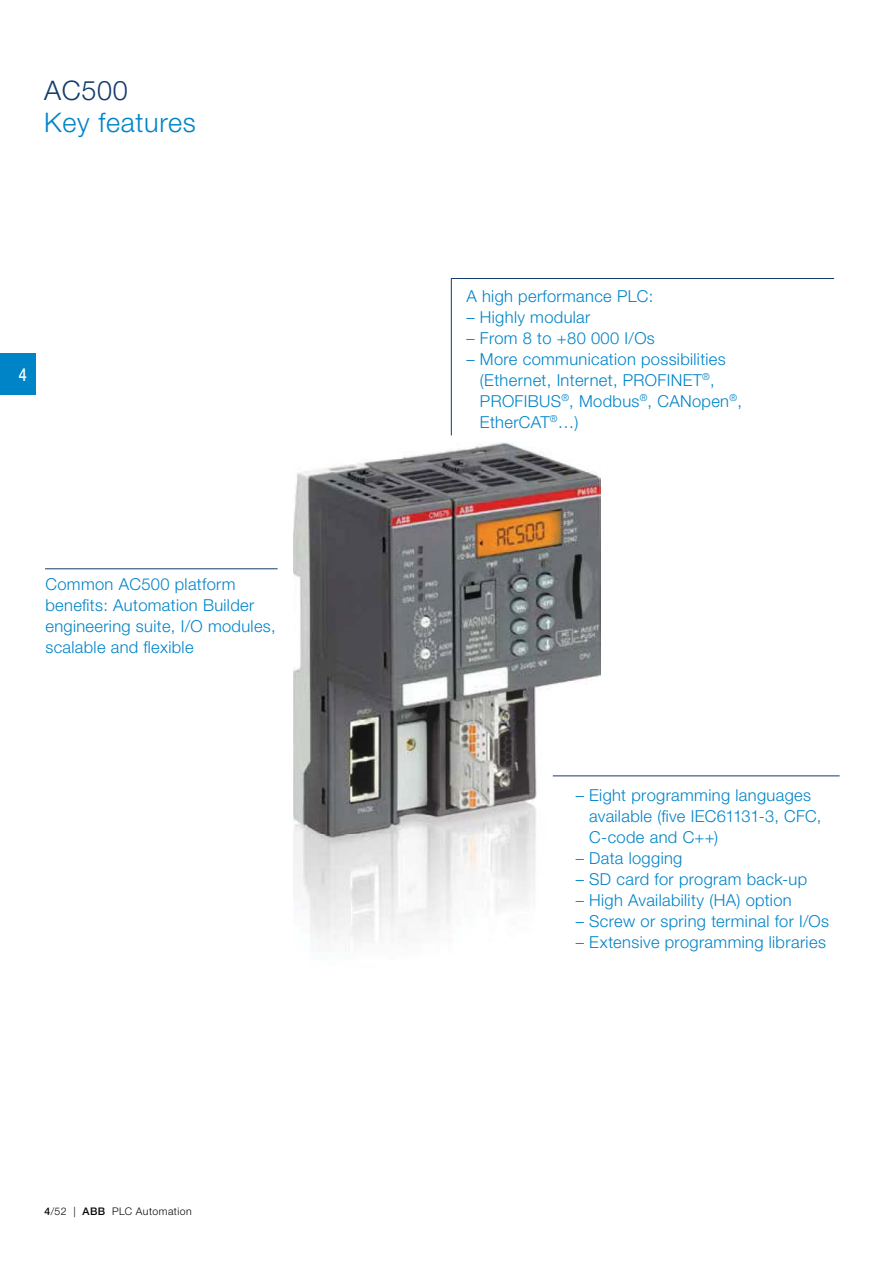
<style>
.page{position:relative;width:893px;height:1263px;background:#fff}
.page>*{position:absolute;margin:0;border:0;box-sizing:border-box;transform-origin:0 0}
.t1{font:300 27px "Helvetica Neue LT Std";letter-spacing:.025em;color:#0084c8}
.t2{font:300 27px "Helvetica Neue LT Std";letter-spacing:.025em;color:#143c6c}
.t3{font:500 18px "Helvetica Neue LT Std";color:#fff;scale:.8 1}
.t4{font:300 16.5px/21px "Helvetica Neue LT Std";letter-spacing:.02em;color:#0084c8}
.t5{font:300 10.5px "Helvetica Neue LT Std";letter-spacing:.04em;color:#030806}
.s1{font-weight:500}
</style>
<div class="page">
<img style="left:293px;top:442px;width:308px;height:509px">
<hr style="left:553px;top:775px;width:287px;height:1px;background:#143c6c">
<hr style="left:45px;top:568px;width:233px;height:1px;background:#143c6c">
<hr style="left:451px;top:278px;width:1px;height:157px;background:#143c6c">
<hr style="left:451px;top:278px;width:383px;height:1px;background:#143c6c">
<div style="left:0;top:354px;width:35px;height:41px;background:#0084c8"></div>
<h1 class="t2" style="left:44px;top:81px;width:85px">AC500</h1>
<h1 class="t1" style="left:44px;top:112px;width:153px">Key features</h1>
<p class="t3" style="left:19px;top:368px;width:12px">4</p>
<p class="t4" style="left:45px;top:576px;width:232px">Common AC500 platform benefits: Automation Builder engineering suite, I/O modules, scalable and flexible</p>
<p class="t5" style="left:45px;top:1207px;width:149px"><span class="s1">4</span>/52 | <span class="s1">ABB</span> PLC Automation</p>
<p class="t4" style="left:466px;top:287px;width:188px">A high performance PLC:</p>
<p class="t4" style="left:466px;top:308px;width:125px">– Highly modular</p>
<p class="t4" style="left:466px;top:329px;width:190px">– From 8 to +80 000 I/Os</p>
<p class="t4" style="left:480px;top:350px;width:263px;text-indent:-13px">– More communication possibilities (Ethernet, Internet, PROFINET<sup>®</sup>,<br>PROFIBUS<sup>®</sup>, Modbus<sup>®</sup>, CANopen<sup>®</sup>,<br>EtherCAT<sup>®</sup>…)</p>
<p class="t4" style="left:589px;top:786px;width:234px;text-indent:-13px">– Eight programming languages available (five IEC61131-3, CFC,<br>C-code and C++)</p>
<p class="t4" style="left:576px;top:849px;width:108px">– Data logging</p>
<p class="t4" style="left:576px;top:870px;width:233px">– SD card for program back-up</p>
<p class="t4" style="left:576px;top:891px;width:218px">– High Availability (HA) option</p>
<p class="t4" style="left:576px;top:912px;width:255px">– Screw or spring terminal for I/Os</p>
<p class="t4" style="left:576px;top:933px;width:252px">– Extensive programming libraries</p>
</div>
